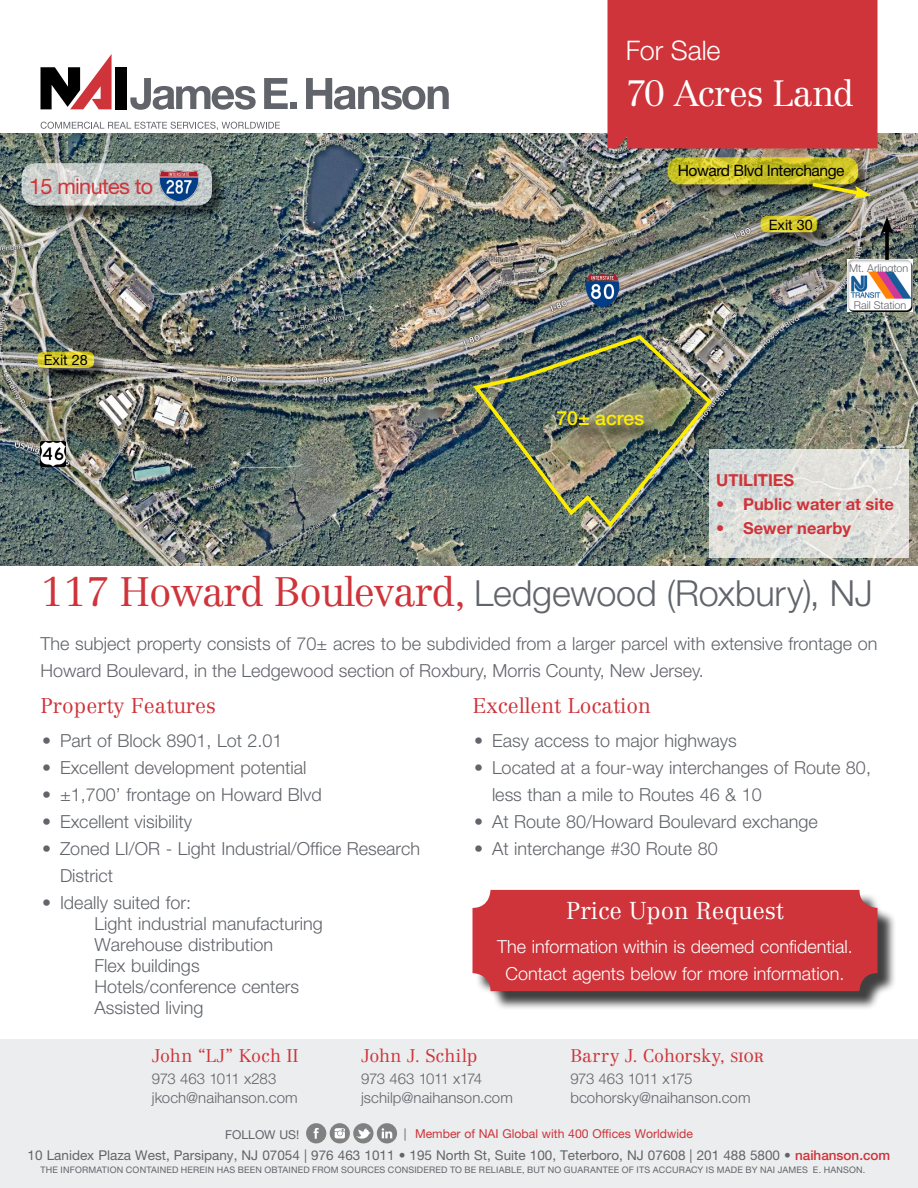
<style>
.page{position:relative;width:918px;height:1188px;background:#fff}
.page>*{position:absolute;margin:0;border:0;box-sizing:border-box;transform-origin:0 0}
.t1{font:300 36px "Helvetica Neue LT Std";letter-spacing:-.005em;color:#61646a}
.t2{font:300 36px "Centennial LT Std";letter-spacing:-.025em;color:#fff}
.t3{font:300 27px "Helvetica Neue LT Std";letter-spacing:-.005em;color:#fff}
.t4{font:300 24px "Centennial LT Std";color:#fff}
.t5{font:21.6px "Helvetica Neue LT Std";letter-spacing:-.03em;color:#ce343a}
.t6{font:300 21px "Centennial LT Std";color:#ce343a}
.t7{font:500 19.5px "Helvetica Neue LT Std";color:#ffed00}
.t8{font:300 18px/21px "Helvetica Neue LT Std";color:#61646a}
.t9{font:300 18px/27px "Helvetica Neue LT Std";color:#fff;text-align:center}
.t10{font:300 18px "Centennial LT Std";letter-spacing:-.005em;color:#ce343a}
.t11{font:700 16.5px "Helvetica Neue LT Std";color:#ce343a}
.t12{font:15.6px "Helvetica Neue LT Std";letter-spacing:-.03em;color:#000}
.t13{font:300 15px/19.5px "Helvetica Neue LT Std";letter-spacing:.005em;color:#61646a}
.t14{font:14.4px "Helvetica Neue LT Std";color:#000}
.t15{font:13.5px "Helvetica Neue LT Std";color:#61646a}
.t16{font:12.3px "Helvetica Neue LT Std";color:#ce343a}
.t17{font:12.3px "Helvetica Neue LT Std";color:#61646a}
.t18{font:300 10.8px "Helvetica Neue LT Std";color:#61646a}
.t19{font:9px "Helvetica Neue LT Std";letter-spacing:.02em;color:#61646a}
.s1{font-family:"Centennial LT Std";font-size:40.5px;color:#ce343a}
.s2{color:#61646a}
.s3{font-weight:300}
.s4{font-weight:500;color:#ce343a}
</style>
<div class="page">
<div style="left:115px;top:67px;width:11px;height:42px;background:#000"></div>
<svg style="left:40px;top:54px;width:72px;height:55px"></svg>
<svg style="left:130px;top:78px;width:126px;height:32px"></svg>
<svg style="left:264px;top:78px;width:24px;height:31px"></svg>
<div style="left:290px;top:102px;width:7px;height:7px;background:#61646a"></div>
<svg style="left:306px;top:78px;width:143px;height:32px"></svg>
<svg style="left:41px;top:122px;width:239px;height:8px"></svg>
<div style="left:0;top:1040px;width:918px;height:148px;background:#ebedee"></div>
<img style="left:0;top:134px;width:918px;height:432px">
<img style="left:470px;top:333px;width:245px;height:197px">
<img style="left:586px;top:274px;width:33px;height:33px">
<img style="left:41px;top:442px;width:25px;height:25px">
<div style="left:670px;top:159px;width:202px;height:39px;background:#000;opacity:.75"></div>
<svg style="left:668px;top:157px;width:190px;height:27px"></svg>
<svg style="left:809px;top:180px;width:62px;height:19px"></svg>
<img style="left:848px;top:260px;width:65px;height:52px">
<svg style="left:885px;top:235px;width:4px;height:25px"></svg>
<svg style="left:880px;top:217px;width:14px;height:18px"></svg>
<div style="left:560px;top:414px;width:102px;height:30px;background:#000;opacity:.75"></div>
<div style="left:762px;top:218px;width:69px;height:28px;background:#000;opacity:.75"></div>
<svg style="left:761px;top:216px;width:56px;height:16px"></svg>
<div style="left:39px;top:353px;width:69px;height:29px;background:#000;opacity:.75"></div>
<svg style="left:37px;top:352px;width:57px;height:16px"></svg>
<div style="left:24px;top:165px;width:202px;height:54px;background:#000;opacity:.75"></div>
<svg style="left:22px;top:163px;width:190px;height:43px"></svg>
<img style="left:159px;top:170px;width:39px;height:32px">
<svg style="left:709px;top:450px;width:200px;height:108px;fill:#dfe0dc"></svg>
<div style="left:608px;top:0;width:270px;height:148px;background:#ce343a"></div>
<div style="left:475px;top:892px;width:421px;height:118px;background:#000;opacity:.75"></div>
<div style="left:472px;top:890px;width:406px;height:101px;background:#ce343a;border-radius:18px"></div>
<div style="left:353px;top:1123px;width:20px;height:20px;background:#818181;border-radius:50%"></div>
<svg style="left:356px;top:1128px;width:15px;height:13px"></svg>
<div style="left:306px;top:1123px;width:20px;height:20px;background:#818181;border-radius:50%"></div>
<svg style="left:314px;top:1128px;width:5px;height:11px"></svg>
<div style="left:330px;top:1123px;width:20px;height:20px;background:#818181;border-radius:50%"></div>
<svg style="left:335px;top:1128px;width:10px;height:10px"></svg>
<svg style="left:377px;top:1123px;width:20px;height:20px"></svg>
<svg style="left:382px;top:1128px;width:10px;height:10px"></svg>
<p class="t5" style="left:29px;top:173px;width:126px">15 minutes to</p>
<p class="t14" style="left:44px;top:351px;width:46px">Exit 28</p>
<h2 class="t3" style="left:626px;top:34px;width:96px">For Sale</h2>
<h1 class="t2" style="left:626px;top:72px;width:230px">70 Acres Land</h1>
<p class="t12" style="left:678px;top:162px;width:168px">Howard Blvd Interchange</p>
<p class="t7" style="left:556px;top:406px;width:89px">70± acres</p>
<p class="t14" style="left:769px;top:216px;width:46px">Exit 30</p>
<p class="t18" style="left:849px;top:261px;width:61px">Mt. Arlington</p>
<p class="t18" style="left:854px;top:299px;width:54px">Rail Station</p>
<p class="t11" style="left:716px;top:470px;width:80px">UTILITIES</p>
<p class="t11" style="left:716px;top:494px;width:179px">• Public water at site</p>
<p class="t11" style="left:716px;top:518px;width:136px">• Sewer nearby</p>
<h1 class="t1" style="left:40px;top:572px;width:834px"><span class="s1">117 Howard Boulevard,</span> Ledgewood (Roxbury), NJ</h1>
<p class="t8" style="left:40px;top:630px;width:839px;line-height:27px">The subject property consists of 70± acres to be subdivided from a larger parcel with extensive frontage on<br>Howard Boulevard, in the Ledgewood section of Roxbury, Morris County, New Jersey.</p>
<p class="t6" style="left:40px;top:693px;width:177px">Property Features</p>
<p class="t8" style="left:42px;top:729px;width:242px">• Part of Block 8901, Lot 2.01</p>
<p class="t8" style="left:42px;top:756px;width:266px">• Excellent development potential</p>
<p class="t8" style="left:42px;top:783px;width:281px">• ±1,700’ frontage on Howard Blvd</p>
<p class="t8" style="left:42px;top:810px;width:152px">• Excellent visibility</p>
<p class="t8" style="left:60px;top:834px;width:362px;line-height:27px;text-indent:-18px">• Zoned LI/OR - Light Industrial/Office Research<br>District</p>
<p class="t8" style="left:95px;top:891px;width:230px;text-indent:-53px">• Ideally suited for:<br>Light industrial manufacturing<br>Warehouse distribution<br>Flex buildings<br>Hotels/conference centers<br>Assisted living</p>
<p class="t6" style="left:472px;top:693px;width:180px">Excellent Location</p>
<p class="t8" style="left:474px;top:729px;width:264px">• Easy access to major highways</p>
<p class="t8" style="left:492px;top:753px;width:381px;line-height:27px;text-indent:-18px">• Located at a four-way interchanges of Route 80, less than a mile to Routes 46 &amp; 10</p>
<p class="t8" style="left:474px;top:810px;width:345px">• At Route 80/Howard Boulevard exchange</p>
<p class="t8" style="left:474px;top:837px;width:245px">• At interchange #30 Route 80</p>
<h3 class="t4" style="left:566px;top:896px;width:219px">Price Upon Request</h3>
<p class="t9" style="left:497px;top:933px;width:357px">The information within is deemed confidential.<br>Contact agents below for more information.</p>
<p class="t10" style="left:152px;top:1045px;width:148px">John “LJ” Koch II</p>
<p class="t13" style="left:152px;top:1069px;width:147px">973 463 1011 x283 jkoch@naihanson.com</p>
<p class="t10" style="left:361px;top:1045px;width:118px">John J. Schilp</p>
<p class="t13" style="left:361px;top:1069px;width:153px">973 463 1011 x174 jschilp@naihanson.com</p>
<p class="t10" style="left:570px;top:1045px;width:195px">Barry J. Cohorsky, sior</p>
<p class="t13" style="left:570px;top:1069px;width:182px">973 463 1011 x175 bcohorsky@naihanson.com</p>
<p class="t17" style="left:225px;top:1127px;width:76px">FOLLOW US!</p>
<p class="t16" style="left:404px;top:1126px;width:291px"><span class="s2">|</span> Member of NAI Global with 400 Offices Worldwide</p>
<p class="t15" style="left:28px;top:1147px;width:864px">10 Lanidex Plaza West, Parsipany, NJ 07054 | 976 463 1011 <span class="s3">•</span> 195 North St, Suite 100, Teterboro, NJ 07608 | 201 488 5800 <span class="s3">•</span> <span class="s4">naihanson.com</span></p>
<p class="t19" style="left:40px;top:1164px;width:826px">THE INFORMATION CONTAINED HEREIN HAS BEEN OBTAINED FROM SOURCES CONSIDERED TO BE RELIABLE, BUT NO GUARANTEE OF ITS ACCURACY IS MADE BY NAI JAMES E. HANSON.</p>
</div>
